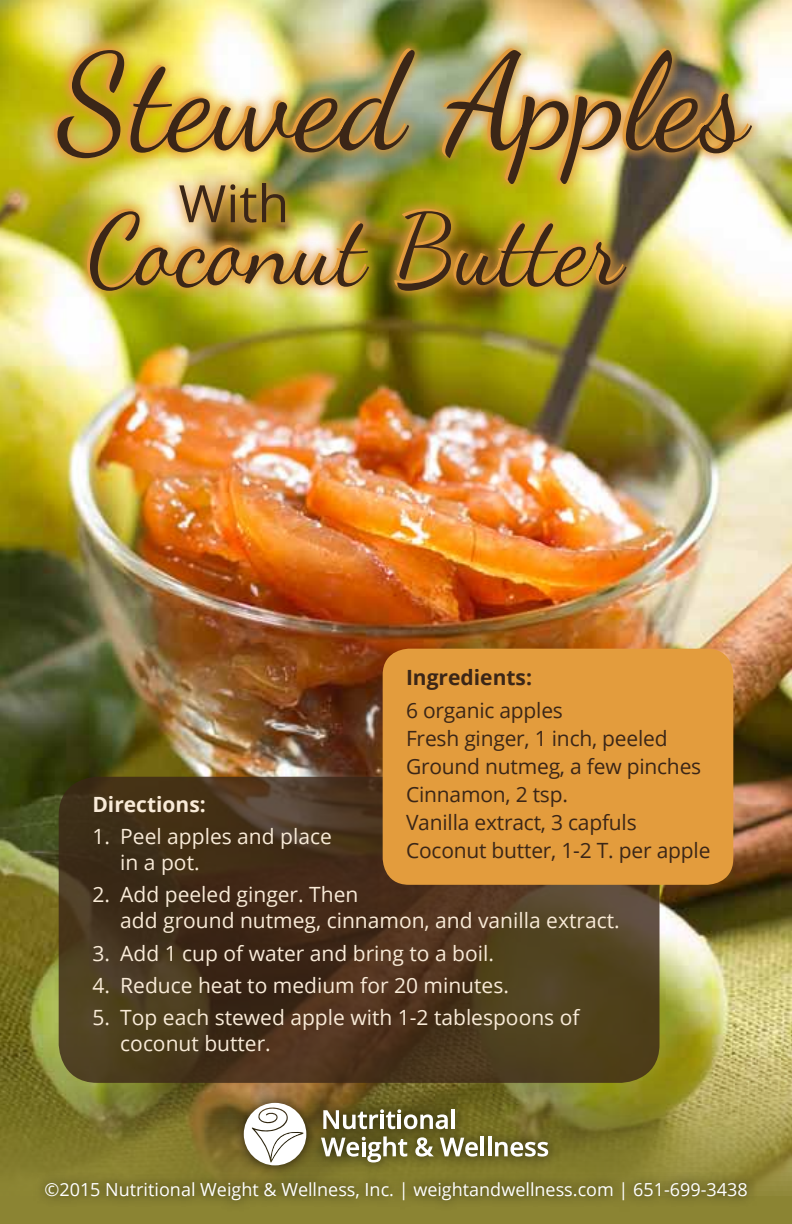
<style>
.page{position:relative;width:792px;height:1224px;background:#fff}
.page>*{position:absolute;margin:0;border:0;box-sizing:border-box;transform-origin:0 0}
.t1{font:21px/26px "Open Sans";color:#f9ebd8}
.t2{font:21px/28px "Open Sans";letter-spacing:-.01em;color:#3b2617}
.t3{font:700 21px "Open Sans";color:#3b2617}
.t4{font:700 21px "Open Sans";color:#f9ebd8}
.t5{font:18px "Open Sans";color:#fff}
</style>
<div class="page">
<img style="left:0;top:0;width:792px;height:1195px">
<div style="left:231px;top:1090px;width:329px;height:88px;background:#000;opacity:.75"></div>
<svg style="left:323px;top:1109px;width:125px;height:20px"></svg>
<hr style="left:451px;top:1109px;width:4px;height:20px;background:#fff">
<svg style="left:321px;top:1136px;width:86px;height:27px"></svg>
<svg style="left:415px;top:1137px;width:19px;height:20px"></svg>
<svg style="left:440px;top:1138px;width:38px;height:19px"></svg>
<hr style="left:481px;top:1136px;width:3px;height:20px;background:#fff">
<hr style="left:488px;top:1136px;width:3px;height:20px;background:#fff">
<svg style="left:495px;top:1142px;width:53px;height:15px"></svg>
<svg style="left:244px;top:1103px;width:62px;height:62px"></svg>
<svg style="left:59px;top:777px;width:601px;height:306px;background:#49351c"></svg>
<div style="left:383px;top:649px;width:350px;height:236px;background:#e39c3d;border-radius:26px"></div>
<div style="left:33px;top:1171px;width:726px;height:41px;background:#000;opacity:.75"></div>
<div style="left:44px;top:37px;width:720px;height:159px;background:#e39c3d;opacity:.75"></div>
<img style="left:57px;top:50px;width:695px;height:134px">
<div style="left:77px;top:198px;width:561px;height:105px;background:#e39c3d;opacity:.75"></div>
<img style="left:90px;top:211px;width:537px;height:80px">
<div style="left:167px;top:171px;width:131px;height:64px;background:#e39c3d;opacity:.75"></div>
<svg style="left:179px;top:183px;width:106px;height:40px;background:#9c7e43"></svg>
<p class="t3" style="left:406px;top:663px;width:128px">Ingredients:</p>
<p class="t2" style="left:406px;top:696px;width:306px">6 organic apples<br>Fresh ginger, 1 inch, peeled<br>Ground nutmeg, a few pinches<br>Cinnamon, 2 tsp.<br>Vanilla extract, 3 capfuls<br>Coconut butter, 1-2 T. per apple</p>
<p class="t4" style="left:92px;top:790px;width:115px">Directions:</p>
<p class="t1" style="left:120px;top:823px;width:213px;text-indent:-28px">1. Peel apples and place in a pot.</p>
<p class="t1" style="left:120px;top:881px;width:501px;text-indent:-28px">2. Add peeled ginger. Then<br>add ground nutmeg, cinnamon, and vanilla extract.</p>
<p class="t1" style="left:92px;top:939px;width:403px">3. Add 1 cup of water and bring to a boil.</p>
<p class="t1" style="left:92px;top:972px;width:418px">4. Reduce heat to medium for 20 minutes.</p>
<p class="t1" style="left:120px;top:1004px;width:461px;text-indent:-28px">5. Top each stewed apple with 1-2 tablespoons of coconut butter.</p>
<p class="t5" style="left:44px;top:1177px;width:705px">©2015 Nutritional Weight &amp; Wellness, Inc. | weightandwellness.com | 651-699-3438</p>
</div>
